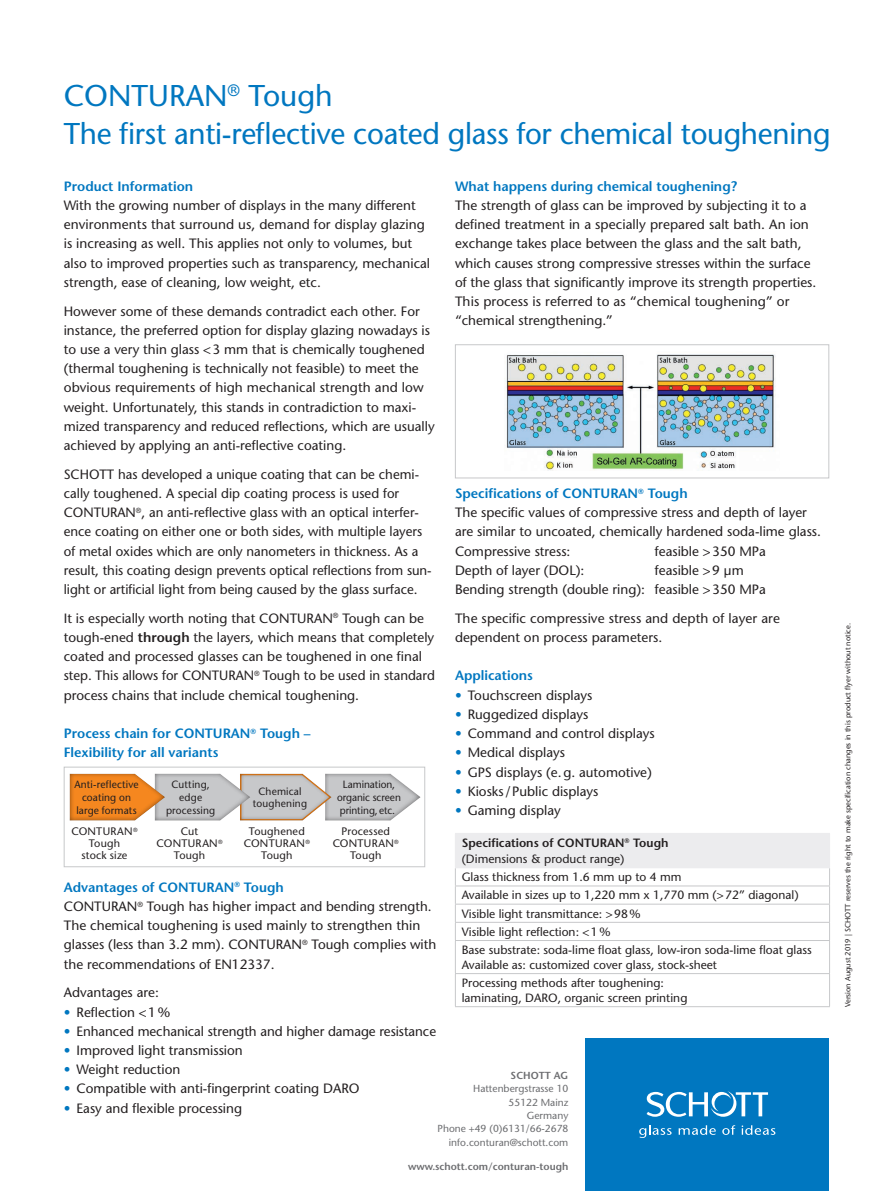
<style>
.page{position:relative;width:893px;height:1191px;background:#fff}
.page>*{position:absolute;margin:0;border:0;box-sizing:border-box;transform-origin:0 0}
.Headline_blau{font:500 30px "Stone Sans Std";letter-spacing:-.01em;color:#0077c0}
.Copy{font:500 13.5px/19.2px "Stone Sans Std";color:#231f20}
.Subline{font:600 13.5px/19.2px "Stone Sans Std";color:#0077c0}
.Copy-2{font:600 13.5px "Stone Sans Std";color:#0077c0}
.Tabellencopy{font:500 12px/15.8px "Stone Sans Std";color:#231f20}
.Tabellenkopf{font:600 12px/15.8px "Stone Sans Std";color:#231f20}
._09_BU_regular{font:500 10.8px/12px "Stone Sans Std";letter-spacing:.015em;color:#231f20;text-align:center}
._09_BU_regular-2{font:500 10.5px/12.8px "Stone Sans Std";letter-spacing:.01em;color:#231f20;text-align:center}
._09_BU_regular-3{font:500 10.5px/12.8px "Stone Sans Std";letter-spacing:.01em;color:#231f20;text-align:center;scale:.96 1}
.Adresse_medium{font:500 10.2px/13.4px "Stone Sans Std";color:#6c6d70;text-align:right}
.Adresse_www{font:600 10.2px "Stone Sans Std";color:#6c6d70}
.Adresse_semibold{font:600 10.2px "Stone Sans Std";color:#6c6d70}
.t1{font:500 7.5px "Stone Sans Std";color:#231f20}
.s1{font-weight:600}
.s2{color:#0077c0}
.s3{font-weight:500}
</style>
<div class="page">
<div style="left:585px;top:1038px;width:244px;height:153px;background:#0077c0"></div>
<svg style="left:639px;top:1125px;width:33px;height:13px"></svg>
<svg style="left:679px;top:1125px;width:37px;height:9px"></svg>
<svg style="left:722px;top:1125px;width:13px;height:9px"></svg>
<svg style="left:742px;top:1125px;width:33px;height:9px"></svg>
<svg style="left:647px;top:1091px;width:121px;height:25px"></svg>
<div style="left:64px;top:766px;width:361px;height:101px;border:1px solid #c7c8ca"></div>
<svg style="left:168px;top:773px;width:253px;height:48px;background:#cbcac9"></svg>
<div style="left:69px;top:771px;width:99px;height:51px;background:#231f20;opacity:.6"></div>
<img style="left:504px;top:354px;width:272px;height:117px">
<div style="left:455px;top:344px;width:374px;height:134px;border:1px solid #c7c8ca"></div>
<div style="left:455px;top:833px;width:375px;height:34px;background:#ececee"></div>
<hr style="left:455px;top:885px;width:375px;height:1px;background:#c7c8ca">
<hr style="left:455px;top:903px;width:375px;height:1px;background:#c7c8ca">
<hr style="left:455px;top:922px;width:375px;height:1px;background:#c7c8ca">
<hr style="left:455px;top:940px;width:375px;height:1px;background:#c7c8ca">
<hr style="left:455px;top:973px;width:375px;height:1px;background:#c7c8ca">
<svg style="left:455px;top:868px;width:1px;height:72px"></svg>
<svg style="left:829px;top:868px;width:1px;height:72px"></svg>
<hr style="left:455px;top:941px;width:1px;height:32px;background:#c7c8ca">
<hr style="left:829px;top:941px;width:1px;height:32px;background:#c7c8ca">
<hr style="left:455px;top:974px;width:1px;height:32px;background:#c7c8ca">
<hr style="left:829px;top:974px;width:1px;height:32px;background:#c7c8ca">
<hr style="left:455px;top:1006px;width:375px;height:1px;background:#c7c8ca">
<hr style="left:455px;top:867px;width:375px;height:1px;background:#ececee">
<p class="Headline_blau" style="left:64px;top:78px;width:271px">CONTURAN<sup>®</sup> Tough</p>
<p class="Headline_blau" style="left:64px;top:116px;width:768px">The first anti-reflective coated glass for chemical toughening</p>
<p class="Subline" style="left:64px;top:176px;width:131px">Product Information</p>
<p class="Copy" style="left:64px;top:196px;width:368px">With the growing number of displays in the many different environments that surround us, demand for display glazing is increasing as well. This applies not only to volumes, but also to improved properties such as transparency, mechanical strength, ease of cleaning, low weight, etc.</p>
<p class="Copy" style="left:64px;top:301px;width:372px">However some of these demands contradict each other. For instance, the preferred option for display glazing nowadays is to use a very thin glass &lt;3 mm that is chemically toughened (thermal toughening is technically not feasible) to meet the obvious requirements of high mechanical strength and low weight. Unfortunately, this stands in contradiction to maxi&shy;mized transparency and reduced reflections, which are usually achieved by applying an anti-reflective coating.</p>
<p class="Copy" style="left:64px;top:464px;width:369px">SCHOTT has developed a unique coating that can be chemi&shy;cally toughened. A special dip coating process is used for CONTURAN<sup>®</sup>, an anti-reflective glass with an optical interfer&shy;ence coating on either one or both sides, with multiple layers of metal oxides which are only nanometers in thickness. As a result, this coating design prevents optical reflections from sun&shy;light or artificial light from being caused by the glass surface.</p>
<p class="Copy" style="left:64px;top:608px;width:373px">It is especially worth noting that CONTURAN<sup>®</sup> Tough can be tough-ened <span class="s1">through</span> the layers, which means that completely coated and processed glasses can be toughened in one final step. This allows for CONTURAN<sup>®</sup> Tough to be used in standard process chains that include chemical toughening.</p>
<p class="Subline" style="left:64px;top:724px;width:248px">Process chain for CONTURAN<sup>®</sup> Tough –<br>Flexibility for all variants</p>
<p class="Subline" style="left:455px;top:176px;width:283px">What happens during chemical toughening?</p>
<p class="Copy" style="left:455px;top:196px;width:363px">The strength of glass can be improved by subjecting it to a defined treatment in a specially prepared salt bath. An ion exchange takes place between the glass and the salt bath, which causes strong compressive stresses within the surface of the glass that significantly improve its strength properties.<br>This process is referred to as “chemical toughening” or “chemical strengthening.”</p>
<p class="Copy-2" style="left:455px;top:485px;width:234px">Specifications of CONTURAN<sup>®</sup> Tough</p>
<p class="Copy" style="left:455px;top:503px;width:353px">The specific values of compressive stress and depth of layer</p>
<p class="Copy" style="left:455px;top:522px;width:368px">are similar to uncoated, chemically hardened soda-lime glass.</p>
<p class="Copy" style="left:455px;top:541px;width:117px">Compressive stress:</p>
<p class="Copy" style="left:655px;top:541px;width:113px">feasible &gt;350 MPa</p>
<p class="Copy" style="left:455px;top:560px;width:131px">Depth of layer (DOL):</p>
<p class="Copy" style="left:655px;top:560px;width:90px">feasible &gt;9 µm</p>
<p class="Copy" style="left:455px;top:580px;width:312px">Bending strength (double ring): feasible &gt;350 MPa</p>
<p class="Copy" style="left:455px;top:608px;width:326px">The specific compressive stress and depth of layer are dependent on process parameters.</p>
<p class="Subline" style="left:455px;top:666px;width:79px">Applications</p>
<p class="Copy" style="left:455px;top:685px;width:139px"><span class="s2">•</span> Touchscreen displays</p>
<p class="Copy" style="left:455px;top:704px;width:135px"><span class="s2">•</span> Ruggedized displays</p>
<p class="Copy" style="left:455px;top:724px;width:201px"><span class="s2">•</span> Command and control displays</p>
<p class="Copy" style="left:455px;top:743px;width:112px"><span class="s2">•</span> Medical displays</p>
<p class="Copy" style="left:455px;top:762px;width:198px"><span class="s2">•</span> GPS displays (e.g. automotive)</p>
<p class="Copy" style="left:455px;top:781px;width:145px"><span class="s2">•</span> Kiosks/Public displays</p>
<p class="Copy" style="left:455px;top:800px;width:107px"><span class="s2">•</span> Gaming display</p>
<p class="Tabellenkopf" style="left:462px;top:835px;width:208px">Specifications of CONTURAN<sup>®</sup> Tough <span class="s3">(Dimensions &amp; product range)</span></p>
<p class="Tabellencopy" style="left:462px;top:869px;width:221px">Glass thickness from 1.6 mm up to 4 mm</p>
<p class="Tabellencopy" style="left:462px;top:887px;width:338px">Available in sizes up to 1,220 mm x 1,770 mm (&gt;72” diagonal)</p>
<p class="Tabellencopy" style="left:462px;top:905px;width:180px">Visible light transmittance: &gt;98%</p>
<p class="Tabellencopy" style="left:462px;top:923px;width:150px">Visible light reflection: &lt;1%</p>
<p class="Tabellencopy" style="left:462px;top:941px;width:351px">Base substrate: soda-lime float glass, low-iron soda-lime float glass<br>Available as: customized cover glass, stock-sheet</p>
<p class="Tabellencopy" style="left:462px;top:974px;width:227px">Processing methods after toughening: laminating, DARO, organic screen printing</p>
<p class="_09_BU_regular-2" style="left:74px;top:778px;width:66px">Anti-reflective coating on large formats</p>
<p class="_09_BU_regular-2" style="left:172px;top:778px;width:40px">Cutting,</p>
<p class="_09_BU_regular-2" style="left:166px;top:791px;width:51px">edge processing</p>
<p class="_09_BU_regular-3" style="left:337px;top:778px;width:68px">Lamination, organic screen printing, etc.</p>
<p class="_09_BU_regular-2" style="left:253px;top:784px;width:56px">Chemical toughening</p>
<p class="_09_BU_regular" style="left:244px;top:825px;width:68px">Toughened<br>CONTURAN<sup>®</sup></p>
<p class="_09_BU_regular" style="left:261px;top:849px;width:33px">Tough</p>
<p class="_09_BU_regular" style="left:333px;top:825px;width:68px">Processed<br>CONTURAN<sup>®</sup></p>
<p class="_09_BU_regular" style="left:350px;top:849px;width:33px">Tough</p>
<p class="_09_BU_regular" style="left:71px;top:825px;width:68px">CONTURAN<sup>®<br></sup>Tough</p>
<p class="_09_BU_regular" style="left:81px;top:849px;width:48px">stock size</p>
<p class="_09_BU_regular" style="left:157px;top:825px;width:68px">Cut<br>CONTURAN<sup>®</sup></p>
<p class="_09_BU_regular" style="left:174px;top:849px;width:33px">Tough</p>
<p class="Subline" style="left:64px;top:877px;width:222px">Advantages of CONTURAN<sup>®</sup> Tough</p>
<p class="Copy" style="left:64px;top:896px;width:374px">CONTURAN<sup>®</sup> Tough has higher impact and bending strength.<br>The chemical toughening is used mainly to strengthen thin glasses (less than 3.2 mm). CONTURAN<sup>®</sup> Tough complies with the recommendations of EN12337.</p>
<p class="Copy" style="left:64px;top:983px;width:97px">Advantages are:</p>
<p class="Copy" style="left:64px;top:1002px;width:108px"><span class="s2">•</span> Reflection &lt;1%</p>
<p class="Copy" style="left:64px;top:1021px;width:374px"><span class="s2">•</span> Enhanced mechanical strength and higher damage resistance</p>
<p class="Copy" style="left:64px;top:1040px;width:181px"><span class="s2">•</span> Improved light transmission</p>
<p class="Copy" style="left:64px;top:1060px;width:118px"><span class="s2">•</span> Weight reduction</p>
<p class="Copy" style="left:64px;top:1079px;width:297px"><span class="s2">•</span> Compatible with anti-fingerprint coating DARO</p>
<p class="Copy" style="left:64px;top:1098px;width:180px"><span class="s2">•</span> Easy and flexible processing</p>
<p class="Adresse_semibold" style="left:511px;top:1069px;width:59px">SCHOTT AG</p>
<p class="Adresse_medium" style="left:438px;top:1082px;width:132px">Hattenbergstrasse 10<br>55122 Mainz<br>Germany<br>Phone +49 (0)6131/66-2678 info.conturan@schott.com</p>
<p class="Adresse_www" style="left:408px;top:1160px;width:162px">www.schott.com/conturan-tough</p>
<p class="t1" style="left:843px;top:1007px;width:385px;rotate:-90deg">Version August 2019 | SCHOTT reserves the right to make specification changes in this product flyer without notice.</p>
</div>
